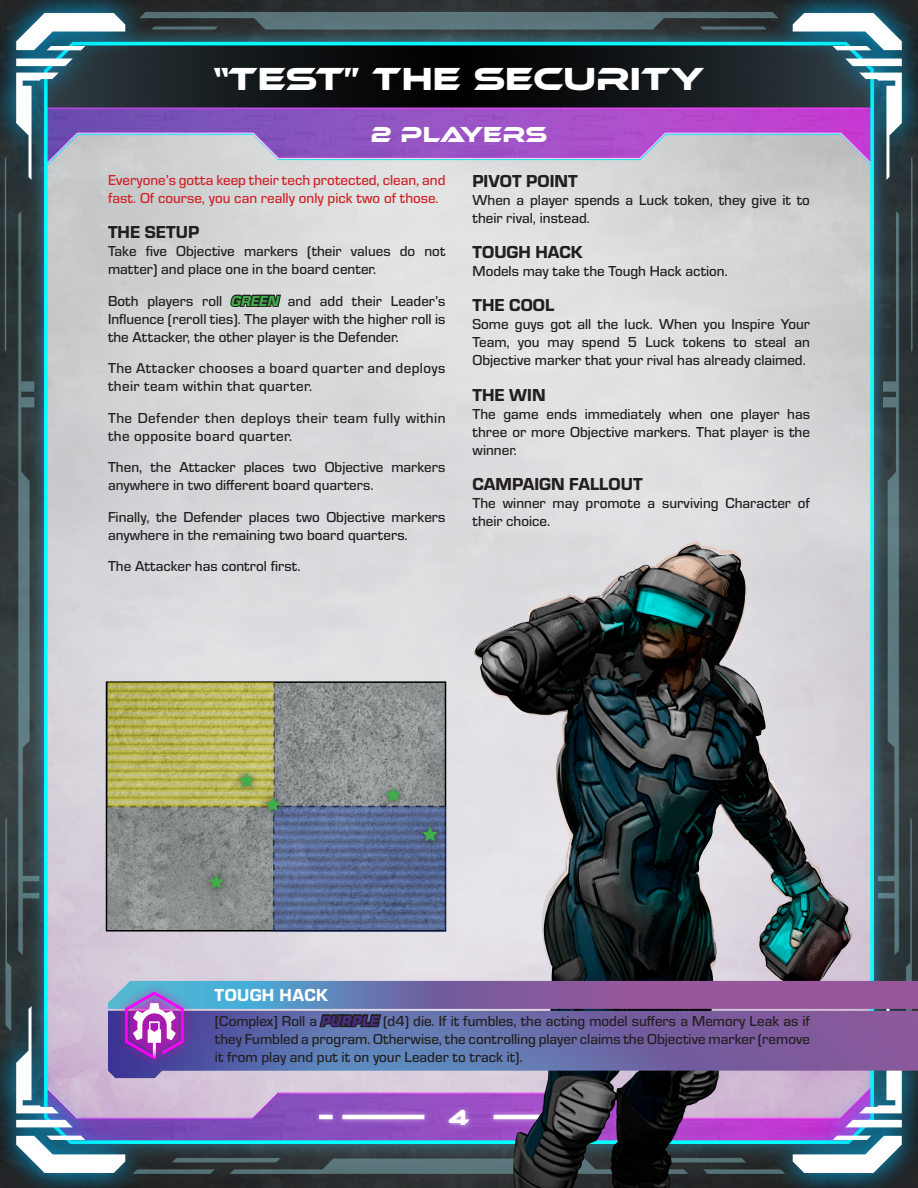
<style>
.page{position:relative;width:918px;height:1188px;background:#fff}
.page>*{position:absolute;margin:0;border:0;box-sizing:border-box;transform-origin:0 0}
.Scenario_Front__Name{font:33px "Ethnocentric Rg";color:#fff}
.Player_Numbers{font:22.5px "Ethnocentric Rg";color:#fff}
.Scenario_Title_Text{font:18px "Eurostile Hea";color:#231f20}
.Skill_Tab_LONG_-_RIGHT_Title{font:18px "Eurostile Hea";letter-spacing:.02em;color:#fff}
.Scenario_Text{font:500 15px/18px "Eurostile";color:#231f20}
.Scenario_Text-2{font:500 15px/18px "Eurostile";letter-spacing:.025em;color:#231f20}
.Scenario_Text-3{font:500 15px/18px "Eurostile";color:#d1232a}
.s1{font-family:"Eurostile Hea Ita";font-weight:400}
.s2{font-weight:900;font-style:italic}
</style>
<div class="page">
<img style="left:0;top:0;width:918px;height:1188px">
<svg style="left:0;top:0;width:149px;height:201px;background:#53636e"></svg>
<svg style="left:16px;top:13px;width:109px;height:167px"></svg>
<svg style="left:769px;top:0;width:149px;height:201px;background:#56626e"></svg>
<svg style="left:793px;top:13px;width:109px;height:167px"></svg>
<svg style="left:0;top:985px;width:149px;height:203px;background:#203a43"></svg>
<img style="left:393px;top:504px;width:514px;height:684px">
<svg style="left:107px;top:682px;width:338px;height:249px;background:#878d82"></svg>
<svg style="left:16px;top:981px;width:902px;height:192px;background:#7a72a2"></svg>
<p class="Scenario_Front__Name" style="left:213px;top:58px;width:493px">“TEST” THE SECURITY</p>
<p class="Player_Numbers" style="left:371px;top:120px;width:178px">2 PLAYERS</p>
<p class="Scenario_Text-3" style="left:108px;top:170px;width:339px">Everyone’s gotta keep their tech protected, clean, and fast. Of course, you can really only pick two of those.</p>
<p class="Scenario_Title_Text" style="left:108px;top:220px;width:93px">THE SETUP</p>
<p class="Scenario_Text" style="left:108px;top:242px;width:339px">Take five Objective markers (their values do not matter) and place one in the board center.</p>
<p class="Scenario_Text" style="left:108px;top:291px;width:339px;text-align:justify">Both players roll <span class="s1">GREEN</span> and add their Leader’s Influence (reroll ties). The player with the higher roll is the Attacker, the other player is the Defender.</p>
<p class="Scenario_Text-2" style="left:108px;top:359px;width:339px">The Attacker chooses a board quarter and deploys their team within that quarter.</p>
<p class="Scenario_Text-2" style="left:108px;top:408px;width:339px">The Defender then deploys their team fully within the opposite board quarter.</p>
<p class="Scenario_Text" style="left:108px;top:458px;width:339px">Then, the Attacker places two Objective markers anywhere in two different board quarters.</p>
<p class="Scenario_Text" style="left:108px;top:507px;width:339px">Finally, the Defender places two Objective markers anywhere in the remaining two board quarters.</p>
<p class="Scenario_Text" style="left:108px;top:557px;width:194px">The Attacker has control first.</p>
<p class="Scenario_Title_Text" style="left:472px;top:169px;width:107px">PIVOT POINT</p>
<p class="Scenario_Text" style="left:472px;top:190px;width:339px">When a player spends a Luck token, they give it to their rival, instead.</p>
<p class="Scenario_Title_Text" style="left:472px;top:240px;width:112px">TOUGH HACK</p>
<p class="Scenario_Text" style="left:472px;top:262px;width:257px">Models may take the Tough Hack action.</p>
<p class="Scenario_Title_Text" style="left:472px;top:293px;width:83px">THE COOL</p>
<p class="Scenario_Text" style="left:472px;top:315px;width:339px;text-align:justify">Some guys got all the luck. When you Inspire Your Team, you may spend 5 Luck tokens to steal an Objective marker that your rival has already claimed.</p>
<p class="Scenario_Title_Text" style="left:472px;top:382px;width:75px">THE WIN</p>
<p class="Scenario_Text" style="left:472px;top:404px;width:339px;text-align:justify">The game ends immediately when one player has three or more Objective markers. That player is the winner.</p>
<p class="Scenario_Title_Text" style="left:472px;top:471px;width:172px">CAMPAIGN FALLOUT</p>
<p class="Scenario_Text" style="left:472px;top:493px;width:339px">The winner may promote a surviving Character of their choice.</p>
<p class="Skill_Tab_LONG_-_RIGHT_Title" style="left:215px;top:982px;width:115px">TOUGH HACK</p>
<p class="Scenario_Text" style="left:215px;top:1011px;width:597px;text-align:justify">[Complex] Roll a <span class="s2">PURPLE</span> (d4) die. If it fumbles, the acting model suffers a Memory Leak as if they Fumbled a program. Otherwise, the controlling player claims the Objective marker (remove it from play and put it on your Leader to track it).</p>
<h2 class="Player_Numbers" style="left:448px;top:1104px;width:23px">4</h2>
</div>
